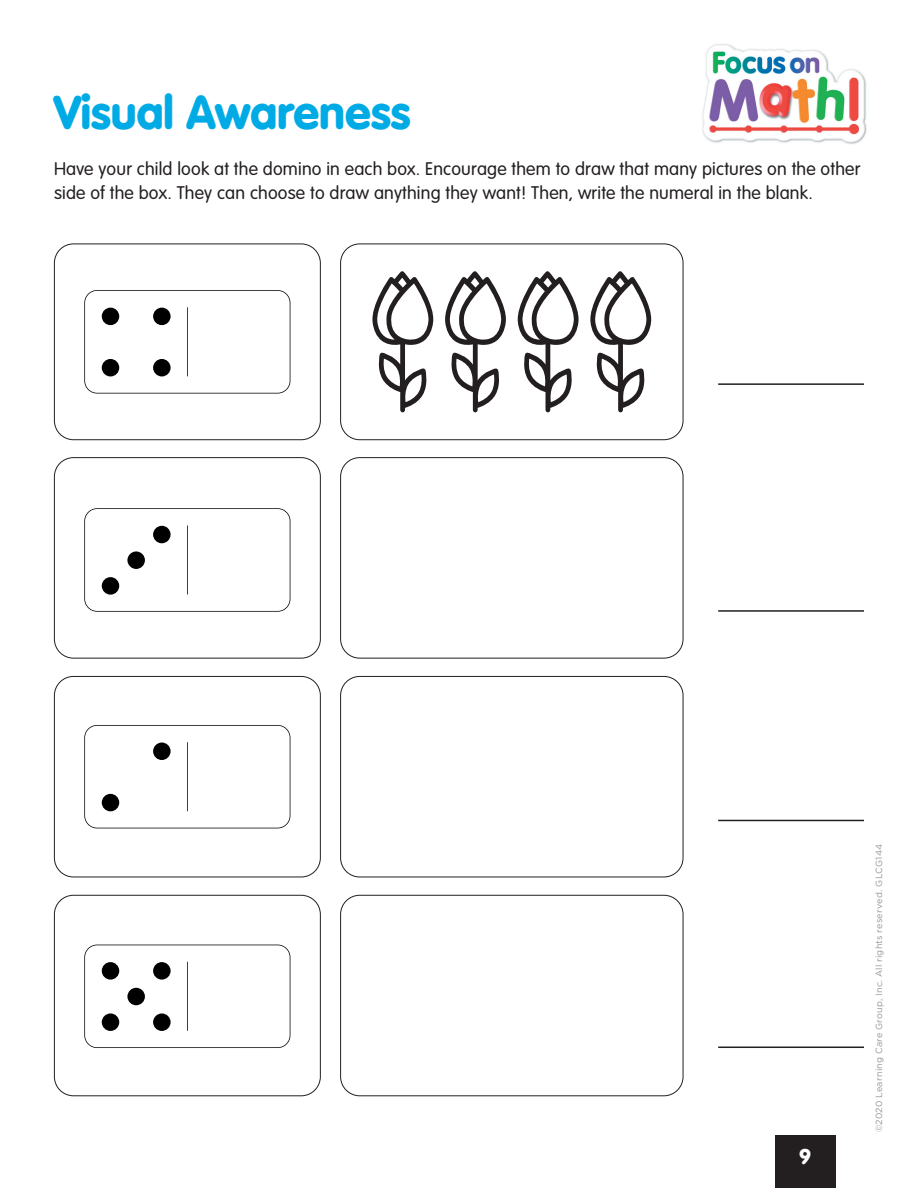
<style>
.page{position:relative;width:918px;height:1188px;background:#fff}
.page>*{position:absolute;margin:0;border:0;box-sizing:border-box;transform-origin:0 0}
.t1{font:900 46.5px "VAG Rounded Std";color:#00abe5}
.t2{font:900 21px "VAG Rounded Std";color:#fff}
.t3{font:300 18px/24px "VAG Rounded Std";letter-spacing:.01em;color:#231f20}
.t4{font:9px "Gotham";letter-spacing:.025em;color:#939598}
</style>
<div class="page">
<img style="left:702px;top:44px;width:165px;height:100px">
<div style="left:775px;top:1135px;width:61px;height:53px;background:#231f20"></div>
<div style="left:54px;top:244px;width:267px;height:196px;border:1px solid #231f20;border-radius:19px"></div>
<div style="left:54px;top:457px;width:267px;height:202px;border:1px solid #231f20;border-radius:19px"></div>
<div style="left:54px;top:676px;width:267px;height:201px;border:1px solid #231f20;border-radius:19px"></div>
<div style="left:54px;top:895px;width:267px;height:201px;border:1px solid #231f20;border-radius:19px"></div>
<hr style="left:718px;top:383px;width:146px;height:2px;background:#231f20">
<div style="left:340px;top:244px;width:343px;height:196px;border:1px solid #231f20;border-radius:19px"></div>
<div style="left:340px;top:457px;width:343px;height:202px;border:1px solid #231f20;border-radius:19px"></div>
<div style="left:340px;top:676px;width:343px;height:201px;border:1px solid #231f20;border-radius:19px"></div>
<div style="left:340px;top:895px;width:343px;height:201px;border:1px solid #231f20;border-radius:19px"></div>
<hr style="left:718px;top:610px;width:146px;height:2px;background:#231f20">
<hr style="left:718px;top:820px;width:146px;height:1px;background:#231f20">
<hr style="left:718px;top:1047px;width:146px;height:1px;background:#231f20">
<svg style="left:84px;top:290px;width:206px;height:104px"></svg>
<hr style="left:187px;top:307px;width:1px;height:69px;background:#000001">
<div style="left:153px;top:308px;width:18px;height:17px;background:#000001;border-radius:50%"></div>
<div style="left:153px;top:359px;width:18px;height:17px;background:#000001;border-radius:50%"></div>
<div style="left:102px;top:359px;width:17px;height:17px;background:#000001;border-radius:50%"></div>
<div style="left:102px;top:308px;width:17px;height:17px;background:#000001;border-radius:50%"></div>
<svg style="left:84px;top:508px;width:206px;height:104px"></svg>
<hr style="left:187px;top:525px;width:1px;height:70px;background:#000001">
<div style="left:153px;top:526px;width:18px;height:17px;background:#000001;border-radius:50%"></div>
<div style="left:102px;top:577px;width:17px;height:18px;background:#000001;border-radius:50%"></div>
<div style="left:127px;top:551px;width:18px;height:18px;background:#000001;border-radius:50%"></div>
<svg style="left:84px;top:725px;width:206px;height:103px"></svg>
<hr style="left:187px;top:742px;width:1px;height:69px;background:#000001">
<div style="left:153px;top:743px;width:18px;height:17px;background:#000001;border-radius:50%"></div>
<div style="left:102px;top:794px;width:17px;height:17px;background:#000001;border-radius:50%"></div>
<svg style="left:84px;top:945px;width:206px;height:103px"></svg>
<hr style="left:187px;top:962px;width:1px;height:69px;background:#000001">
<div style="left:153px;top:962px;width:18px;height:18px;background:#000001;border-radius:50%"></div>
<div style="left:153px;top:1013px;width:18px;height:18px;background:#000001;border-radius:50%"></div>
<div style="left:102px;top:1013px;width:17px;height:18px;background:#000001;border-radius:50%"></div>
<div style="left:102px;top:962px;width:17px;height:18px;background:#000001;border-radius:50%"></div>
<div style="left:127px;top:988px;width:18px;height:17px;background:#000001;border-radius:50%"></div>
<svg style="left:445px;top:271px;width:61px;height:141px"></svg>
<svg style="left:372px;top:271px;width:62px;height:141px"></svg>
<svg style="left:590px;top:271px;width:62px;height:141px"></svg>
<svg style="left:517px;top:271px;width:62px;height:141px"></svg>
<h1 class="t1" style="left:54px;top:84px;width:358px">Visual Awareness</h1>
<p class="t3" style="left:54px;top:157px;width:808px">Have your child look at the domino in each box. Encourage them to draw that many pictures on the other side of the box. They can choose to draw anything they want! Then, write the numeral in the blank.</p>
<p class="t2" style="left:800px;top:1144px;width:13px">9</p>
<p class="t4" style="left:873px;top:1132px;width:290px;rotate:-90deg">©2020 Learning Care Group, Inc. All rights reserved. GLCG144</p>
</div>
